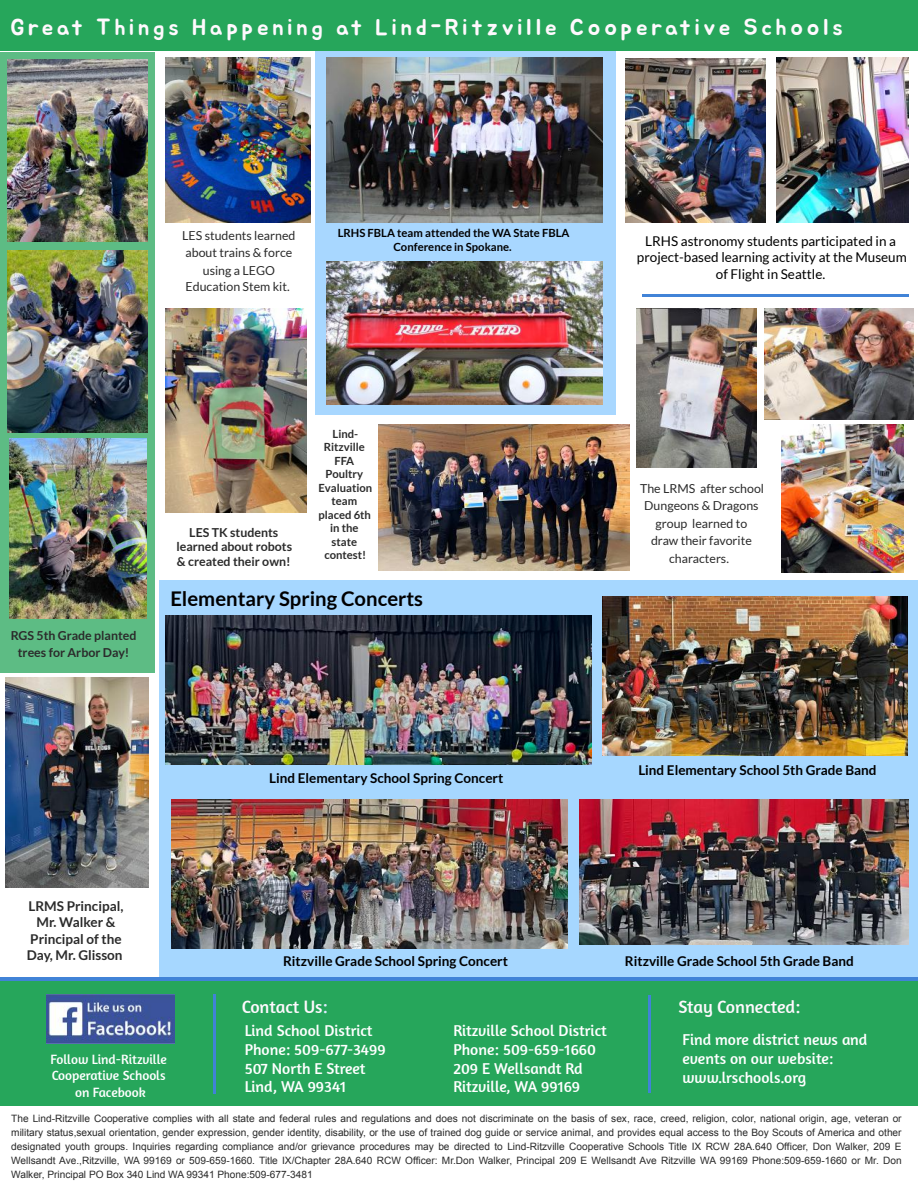
<style>
.page{position:relative;width:918px;height:1188px;background:#fff}
.page>*{position:absolute;margin:0;border:0;box-sizing:border-box;transform-origin:0 0}
.t1{font:22.95px "Jua";letter-spacing:.165em;color:#fff9fe}
.t2{font:700 20.25px "Lato";color:#000}
.t3{font:18px "Amaranth";color:#fff9fe}
.t4{font:15.75px/18.8px "Amaranth";color:#fff}
.t5{font:700 13.5px "Lato";color:#000}
.t6{font:13.5px/16.4px "Lato";color:#000;text-align:center}
.t7{font:700 13.5px/16.2px "Lato";color:#2b2b2b;text-align:center}
.t8{font:13.5px/16.4px "Amaranth";color:#fff;text-align:center}
.t9{font:12.3px/17.4px "Lato";color:#2b2b2b;text-align:center}
.t10{font:700 12.3px/14.7px "Lato";color:#2b2b2b;text-align:center}
.t11{font:700 11.25px/13.5px "Lato";color:#2b2b2b;text-align:center}
.t12{font:700 11.25px/13.5px "Lato";color:#000;text-align:center}
.t13{font:10.2px/14.7px "Arial";color:#292929}
.s1{color:#e0eaff}
</style>
<div class="page">
<div style="left:0;top:52px;width:155px;height:621px;background:#5dbc84"></div>
<div style="left:159px;top:581px;width:759px;height:410px;background:#a6d7ff"></div>
<div style="left:0;top:0;width:918px;height:51px;background:#26a65b"></div>
<div style="left:0;top:979px;width:918px;height:127px;background:#26a65b"></div>
<div style="left:315px;top:52px;width:300px;height:363px;background:#a8d7ff"></div>
<img style="left:46px;top:994px;width:129px;height:50px">
<hr style="left:0;top:977px;width:125px;height:3px;background:#4183d7">
<hr style="left:125px;top:977px;width:125px;height:3px;background:#4183d7">
<hr style="left:250px;top:977px;width:125px;height:3px;background:#4183d7">
<hr style="left:375px;top:977px;width:125px;height:3px;background:#4183d7">
<hr style="left:500px;top:977px;width:125px;height:3px;background:#4183d7">
<hr style="left:625px;top:977px;width:125px;height:3px;background:#4183d7">
<hr style="left:750px;top:977px;width:125px;height:3px;background:#4183d7">
<hr style="left:875px;top:977px;width:43px;height:3px;background:#4183d7">
<hr style="left:214px;top:994px;width:2px;height:84px;background:#4183d7">
<svg style="left:214px;top:1078px;width:2px;height:15px"></svg>
<hr style="left:825px;top:295px;width:83px;height:2px;background:#4183d7">
<hr style="left:742px;top:295px;width:83px;height:2px;background:#4183d7">
<hr style="left:659px;top:295px;width:83px;height:2px;background:#4183d7">
<svg style="left:643px;top:295px;width:16px;height:2px"></svg>
<img style="left:326px;top:57px;width:277px;height:166px">
<img style="left:326px;top:261px;width:277px;height:144px">
<img style="left:378px;top:424px;width:251px;height:146px">
<img style="left:603px;top:596px;width:305px;height:159px">
<img style="left:165px;top:308px;width:141px;height:205px">
<img style="left:626px;top:59px;width:139px;height:164px">
<img style="left:776px;top:57px;width:132px;height:166px">
<img style="left:6px;top:677px;width:143px;height:211px">
<img style="left:165px;top:615px;width:427px;height:150px">
<img style="left:165px;top:57px;width:145px;height:166px">
<img style="left:579px;top:800px;width:330px;height:145px">
<img style="left:171px;top:800px;width:396px;height:148px">
<hr style="left:649px;top:995px;width:2px;height:83px;background:#4183d7">
<svg style="left:649px;top:1078px;width:2px;height:15px"></svg>
<img style="left:9px;top:439px;width:138px;height:180px">
<img style="left:8px;top:60px;width:139px;height:182px">
<img style="left:8px;top:251px;width:139px;height:181px">
<img style="left:765px;top:308px;width:148px;height:112px">
<img style="left:781px;top:424px;width:123px;height:149px">
<img style="left:637px;top:308px;width:120px;height:160px">
<h1 class="t1" style="left:10px;top:16px;width:834px">Great Things Happening at Lind-Ritzville Cooperative Schools</h1>
<p class="t9" style="left:182px;top:226px;width:115px">LES students learned about trains &amp; force using a LEGO<br>Education Stem kit.</p>
<p class="t12" style="left:338px;top:226px;width:233px">LRHS FBLA team attended the WA State FBLA<br>Conference in Spokane.</p>
<h3 class="t6" style="left:637px;top:233px;width:271px">LRHS astronomy students participated in a project-based learning activity at the Museum of Flight in Seattle.</h3>
<p class="t10" style="left:11px;top:627px;width:127px;line-height:16.8px">RGS 5th Grade planted trees for Arbor Day!</p>
<p class="t10" style="left:176px;top:525px;width:117px">LES TK students learned about robots &amp; created their own!</p>
<p class="t11" style="left:318px;top:427px;width:55px">Lind-<br>Ritzville<br>FFA<br>Poultry<br>Evaluation team placed 6th in the state contest!</p>
<h2 class="t2" style="left:170px;top:586px;width:254px">Elementary Spring Concerts</h2>
<h3 class="t5" style="left:269px;top:770px;width:236px">Lind Elementary School Spring Concert</h3>
<p class="t9" style="left:640px;top:479px;width:125px">The LRMS after school<br>Dungeons &amp; Dragons group learned to<br>draw their favorite characters.</p>
<h3 class="t5" style="left:638px;top:762px;width:240px">Lind Elementary School 5th Grade Band</h3>
<h3 class="t7" style="left:27px;top:898px;width:98px">LRMS Principal,<br>Mr. Walker &amp;<br>Principal of the<br>Day, Mr. Glisson</h3>
<h3 class="t5" style="left:283px;top:953px;width:226px">Ritzville Grade School Spring Concert</h3>
<h3 class="t5" style="left:625px;top:953px;width:230px">Ritzville Grade School 5th Grade Band</h3>
<h3 class="t8" style="left:51px;top:1051px;width:118px">Follow Lind-Ritzville<br>Cooperative Schools on Facebook</h3>
<h3 class="t3" style="left:242px;top:996px;width:87px">Contact Us<span class="s1">:</span></h3>
<h3 class="t3" style="left:679px;top:996px;width:123px">Stay Connected:</h3>
<h3 class="t4" style="left:682px;top:1030px;width:186px;line-height:19.2px">Find more district news and events on our website: www.lrschools.org</h3>
<h3 class="t4" style="left:245px;top:1021px;width:142px">Lind School District<br>Phone: 509-677-3499<br>507 North E Street<br>Lind, WA 99341</h3>
<h3 class="t4" style="left:453px;top:1021px;width:155px">Ritzville School District<br>Phone: 509-659-1660<br>209 E Wellsandt Rd<br>Ritzville, WA 99169</h3>
<p class="t13" style="left:11px;top:1111px;width:892px">The Lind-Ritzville Cooperative complies with all state and federal rules and regulations and does not discriminate on the basis of sex, race, creed, religion, color, national origin, age, veteran or military status,sexual orientation, gender expression, gender identity, disability, or the use of trained dog guide or service animal, and provides equal access to the Boy Scouts of America and other</p>
<p class="t13" style="left:11px;top:1139px;width:892px">designated youth groups. Inquiries regarding compliance and/or grievance procedures may be directed to Lind-Ritzville Cooperative Schools Title IX RCW 28A.640 Officer, Don Walker, 209 E<br>Wellsandt Ave.,Ritzville, WA 99169 or 509-659-1660. Title IX/Chapter 28A.640 RCW Officer: Mr.Don Walker, Principal 209 E Wellsandt Ave Ritzville WA 99169 Phone:509-659-1660 or Mr. Don</p>
<p class="t13" style="left:11px;top:1167px;width:303px">Walker, Principal PO Box 340 Lind WA 99341 Phone:509-677-3481</p>
</div>
